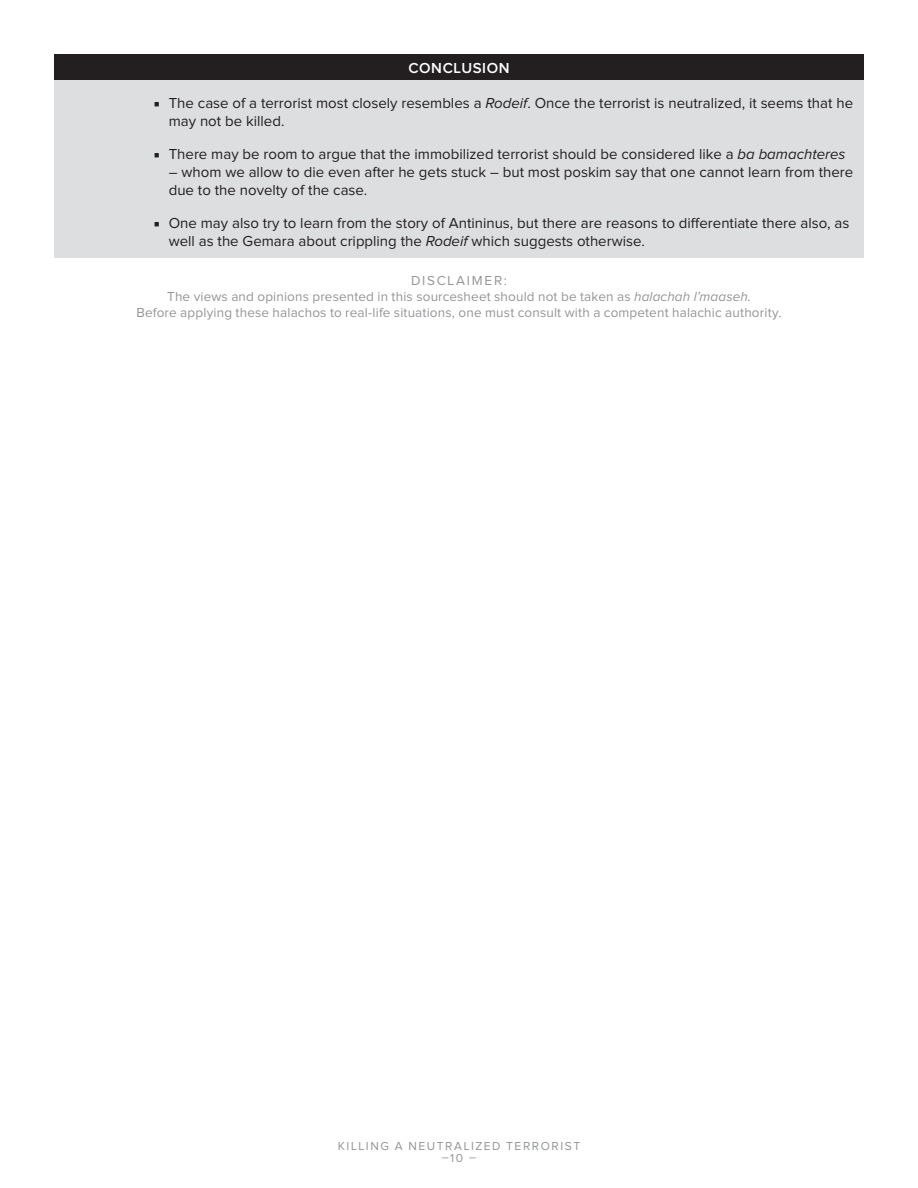
<style>
.page{position:relative;width:918px;height:1188px;background:#fff}
.page>*{position:absolute;margin:0;border:0;box-sizing:border-box;transform-origin:0 0}
.t1{font:15px/18px "Proxima Nova";color:#231f20}
.Source_title{font:600 15px "Proxima Nova";letter-spacing:.04em;color:#fff}
.t2{font:13.5px/16.2px "Proxima Nova";letter-spacing:.01em;color:#939598;text-align:center}
.t3{font:13.5px "Proxima Nova";letter-spacing:.13em;color:#939598}
.t4{font:12px/12px "Proxima Nova";letter-spacing:.13em;color:#939598;text-align:center}
.s1{font-family:"Minion Pro"}
.s2{font-style:italic}
</style>
<div class="page">
<div style="left:54px;top:80px;width:810px;height:178px;background:#dddee0"></div>
<div style="left:54px;top:54px;width:810px;height:26px;background:#231f20"></div>
<p class="Source_title" style="left:408px;top:61px;width:103px">CONCLUSION</p>
<p class="t1" style="left:169px;top:94px;width:686px;text-indent:-15px"><span class="s1">■</span> The case of a terrorist most closely resembles a <span class="s2">Rodeif</span>. Once the terrorist is neutralized, it seems that he may not be killed.</p>
<p class="t1" style="left:154px;top:145px;width:693px"><span class="s1">■</span> There may be room to argue that the immobilized terrorist should be considered like a <span class="s2">ba bamachteres</span></p>
<p class="t1" style="left:169px;top:163px;width:686px">– whom we allow to die even after he gets stuck – but most poskim say that one cannot learn from there due to the novelty of the case.</p>
<p class="t1" style="left:169px;top:214px;width:682px;text-indent:-15px"><span class="s1">■</span> One may also try to learn from the story of Antininus, but there are reasons to differentiate there also, as well as the Gemara about crippling the <span class="s2">Rodeif</span> which suggests otherwise.</p>
<p class="t3" style="left:411px;top:274px;width:97px">DISCLAIMER:</p>
<p class="t2" style="left:136px;top:289px;width:647px">The views and opinions presented in this sourcesheet should not be taken as <span class="s2">halachah l’maaseh</span>.<br>Before applying these halachos to real-life situations, one must consult with a competent halachic authority.</p>
<p class="t4" style="left:338px;top:1140px;width:244px">KILLING A NEUTRALIZED TERRORIST –10 –</p>
</div>
